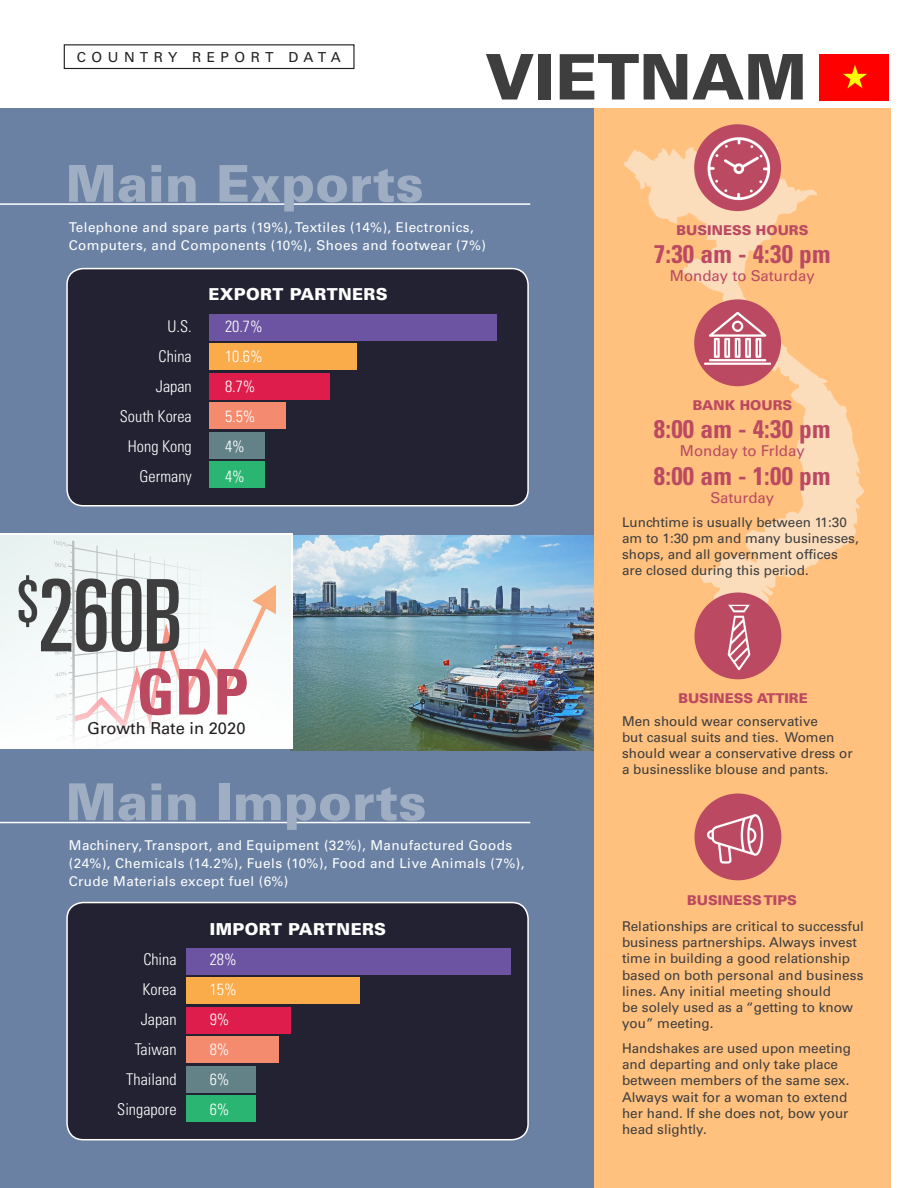
<style>
.page{position:relative;width:918px;height:1188px;background:#fff}
.page>*{position:absolute;margin:0;border:0;box-sizing:border-box;transform-origin:0 0}
.t1{font:ultra-condensed 100.05px "Univers";color:#3e3e3f}
.t2{font:900 63px "Univers";color:#3e3e3f}
.t3{font:700 condensed 63px "Univers";color:#bb4962}
.t4{font:ultra-condensed 58.35px "Univers";color:#3e3e3f}
.t5{font:900 51px "Univers";color:#a0aec4}
.t6{font:700 condensed 25.5px "Univers";letter-spacing:.01em;color:#bb4962}
.t7{font:900 16.5px "Univers";letter-spacing:.02em;color:#fff}
.t8{font:16.5px "Univers";color:#231f20}
.t9{font:300 condensed 16.2px "Univers";color:#fff}
.t10{font:15px "Univers";color:#bb4962}
.t11{font:13.8px "Univers";letter-spacing:.4em;color:#231f20}
.t12{font:13.5px/16.2px "Univers";color:#3e3e3f}
.t13{font:13.5px/18px "Univers";letter-spacing:.03em;color:#fff}
.t14{font:900 13.5px "Univers";color:#bb4962}
</style>
<div class="page">
<div style="left:0;top:108px;width:594px;height:1080px;background:#6a81a3"></div>
<div style="left:594px;top:108px;width:297px;height:1080px;background:#ffc17d"></div>
<div style="left:64px;top:44px;width:291px;height:25px;border:1px solid #231f20"></div>
<img style="left:291px;top:535px;width:303px;height:215px">
<svg style="left:0;top:535px;width:291px;height:215px;background:#f0f6f5"></svg>
<img style="left:68px;top:544px;width:5px;height:172px">
<svg style="left:56px;top:735px;width:11px;height:7px"></svg>
<svg style="left:55px;top:714px;width:12px;height:6px"></svg>
<svg style="left:55px;top:693px;width:12px;height:5px"></svg>
<svg style="left:55px;top:671px;width:12px;height:5px"></svg>
<svg style="left:55px;top:650px;width:11px;height:5px"></svg>
<svg style="left:55px;top:629px;width:11px;height:4px"></svg>
<svg style="left:55px;top:607px;width:11px;height:4px"></svg>
<svg style="left:55px;top:585px;width:11px;height:4px"></svg>
<svg style="left:55px;top:563px;width:11px;height:5px"></svg>
<svg style="left:53px;top:540px;width:15px;height:7px"></svg>
<div style="left:105px;top:730px;width:114px;height:20px;background:#fefefe"></div>
<svg style="left:75px;top:585px;width:201px;height:145px;background:#f6f1f0"></svg>
<hr style="left:0;top:822px;width:530px;height:1px;background:#fff">
<div style="left:67px;top:903px;width:461px;height:237px;background:#232232;border-radius:16px"></div>
<div style="left:186px;top:1095px;width:69px;height:27px;background:#2bb572"></div>
<div style="left:186px;top:1066px;width:69px;height:26px;background:#628287"></div>
<div style="left:186px;top:1036px;width:93px;height:27px;background:#f58b6e"></div>
<div style="left:186px;top:1007px;width:104px;height:27px;background:#de1d4d"></div>
<div style="left:186px;top:978px;width:174px;height:26px;background:#faab4a"></div>
<div style="left:186px;top:948px;width:324px;height:27px;background:#6d54a2"></div>
<div style="left:66px;top:902px;width:463px;height:238px;border:2px solid #fff;border-radius:16px"></div>
<hr style="left:0;top:203px;width:530px;height:2px;background:#fff">
<div style="left:67px;top:269px;width:461px;height:237px;background:#232232;border-radius:16px"></div>
<div style="left:209px;top:461px;width:55px;height:27px;background:#2bb572"></div>
<div style="left:209px;top:432px;width:55px;height:26px;background:#628287"></div>
<div style="left:209px;top:403px;width:76px;height:26px;background:#f58b6e"></div>
<div style="left:209px;top:373px;width:121px;height:27px;background:#de1d4d"></div>
<div style="left:209px;top:344px;width:147px;height:26px;background:#faab4a"></div>
<div style="left:209px;top:314px;width:288px;height:27px;background:#6d54a2"></div>
<div style="left:66px;top:268px;width:463px;height:239px;border:2px solid #fff;border-radius:16px"></div>
<img style="left:819px;top:54px;width:70px;height:46px">
<img style="left:624px;top:130px;width:241px;height:505px">
<img style="left:694px;top:124px;width:87px;height:87px;border-radius:43px">
<div style="left:694px;top:299px;width:87px;height:87px;background:#bb4962;border-radius:50%"></div>
<hr style="left:709px;top:359px;width:57px;height:2px;background:#fff">
<hr style="left:704px;top:363px;width:67px;height:2px;background:#fff">
<svg style="left:709px;top:312px;width:57px;height:46px"></svg>
<div style="left:695px;top:593px;width:86px;height:86px;background:#bb4962;border-radius:50%"></div>
<img style="left:706px;top:605px;width:66px;height:65px">
<div style="left:695px;top:794px;width:86px;height:86px;background:#bb4962;border-radius:50%"></div>
<img style="left:706px;top:807px;width:57px;height:57px">
<p class="t11" style="left:77px;top:49px;width:265px">COUNTRY REPORT DATA</p>
<p class="t5" style="left:66px;top:151px;width:360px">Main Exports</p>
<p class="t2" style="left:485px;top:37px;width:323px">VIETNAM</p>
<p class="t13" style="left:69px;top:218px;width:419px">Telephone and spare parts (19%), Textiles (14%), Electronics,<br>Computers, and Components (10%), Shoes and footwear (7%)</p>
<p class="t9" style="left:168px;top:316px;width:26px">U.S.</p>
<p class="t9" style="left:159px;top:346px;width:35px">China</p>
<p class="t9" style="left:156px;top:376px;width:37px">Japan</p>
<p class="t9" style="left:120px;top:406px;width:73px">South Korea</p>
<p class="t9" style="left:128px;top:436px;width:65px">Hong Kong</p>
<p class="t9" style="left:140px;top:466px;width:54px">Germany</p>
<p class="t7" style="left:209px;top:284px;width:181px">EXPORT PARTNERS</p>
<p class="t9" style="left:225px;top:316px;width:39px">20.7%</p>
<p class="t9" style="left:225px;top:346px;width:39px">10.6%</p>
<p class="t9" style="left:225px;top:376px;width:32px">8.7%</p>
<p class="t9" style="left:225px;top:406px;width:32px">5.5%</p>
<p class="t9" style="left:225px;top:436px;width:21px">4%</p>
<p class="t9" style="left:225px;top:466px;width:21px">4%</p>
<p class="t4" style="left:17px;top:568px;width:23px">$</p>
<p class="t1" style="left:38px;top:559px;width:146px">260B</p>
<p class="t3" style="left:136px;top:653px;width:114px">GDP</p>
<p class="t8" style="left:87px;top:718px;width:160px">Growth Rate in 2020</p>
<p class="t5" style="left:66px;top:770px;width:362px">Main Imports</p>
<p class="t13" style="left:69px;top:836px;width:457px">Machinery, Transport, and Equipment (32%), Manufactured Goods (24%), Chemicals (14.2%), Fuels (10%), Food and Live Animals (7%),<br>Crude Materials except fuel (6%)</p>
<p class="t9" style="left:143px;top:949px;width:35px">China</p>
<p class="t9" style="left:142px;top:979px;width:36px">Korea</p>
<p class="t9" style="left:141px;top:1009px;width:37px">Japan</p>
<p class="t9" style="left:135px;top:1039px;width:43px">Taiwan</p>
<p class="t9" style="left:126px;top:1069px;width:52px">Thailand</p>
<p class="t9" style="left:117px;top:1099px;width:61px">Singapore</p>
<p class="t7" style="left:210px;top:919px;width:178px">IMPORT PARTNERS</p>
<p class="t9" style="left:210px;top:949px;width:28px">28%</p>
<p class="t9" style="left:210px;top:979px;width:28px">15%</p>
<p class="t9" style="left:210px;top:1009px;width:21px">9%</p>
<p class="t9" style="left:210px;top:1039px;width:21px">8%</p>
<p class="t9" style="left:210px;top:1069px;width:21px">6%</p>
<p class="t9" style="left:210px;top:1099px;width:21px">6%</p>
<p class="t14" style="left:677px;top:221px;width:133px">BUSINESS HOURS</p>
<p class="t6" style="left:654px;top:238px;width:178px">7:30 am - 4:30 pm</p>
<p class="t10" style="left:670px;top:266px;width:146px">Monday to Saturday</p>
<p class="t14" style="left:693px;top:397px;width:101px">BANK HOURS</p>
<p class="t6" style="left:654px;top:413px;width:178px">8:00 am - 4:30 pm</p>
<p class="t10" style="left:680px;top:442px;width:126px">Monday to FrIday</p>
<p class="t6" style="left:654px;top:460px;width:178px">8:00 am - 1:00 pm</p>
<p class="t10" style="left:710px;top:489px;width:65px">Saturday</p>
<p class="t12" style="left:622px;top:514px;width:238px">Lunchtime is usually between 11:30 am to 1:30 pm and many businesses, shops, and all government offices are closed during this period.</p>
<p class="t14" style="left:678px;top:690px;width:131px">BUSINESS ATTIRE</p>
<p class="t12" style="left:622px;top:713px;width:232px">Men should wear conservative<br>but casual suits and ties. Women should wear a conservative dress or a businesslike blouse and pants.</p>
<p class="t14" style="left:687px;top:892px;width:111px">BUSINESS TIPS</p>
<p class="t12" style="left:622px;top:918px;width:244px">Relationships are critical to successful business partnerships. Always invest time in building a good relationship based on both personal and business lines. Any initial meeting should<br>be solely used as a “getting to know you” meeting.</p>
<p class="t12" style="left:622px;top:1040px;width:231px">Handshakes are used upon meeting and departing and only take place between members of the same sex.<br>Always wait for a woman to extend her hand. If she does not, bow your head slightly.</p>
</div>
